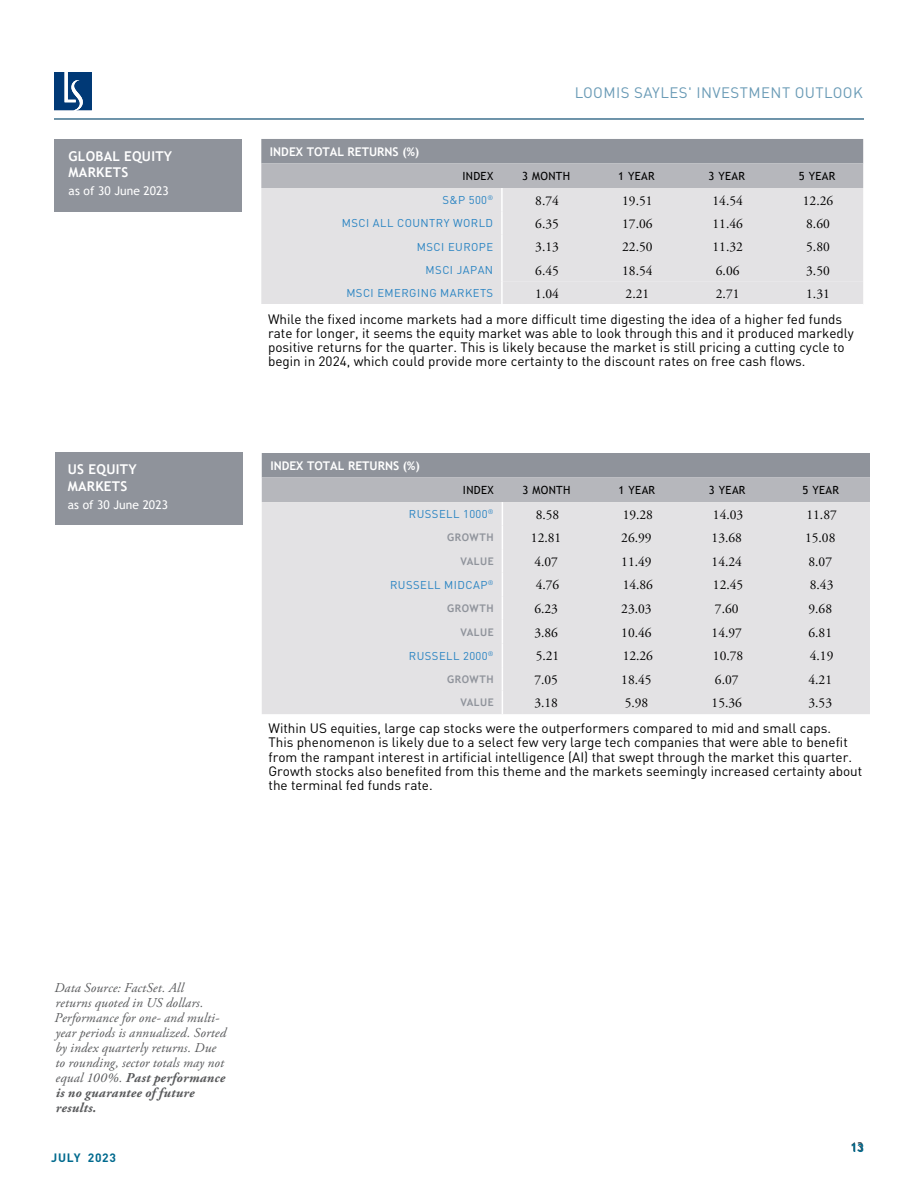
<style>
.page{position:relative;width:918px;height:1188px;background:#fff}
.page>*{position:absolute;margin:0;border:0;box-sizing:border-box;transform-origin:0 0}
.t1{font:15px "DINOT";letter-spacing:.03em;color:#6a9bb6}
.Description{font:13.5px/14.2px "DINOT";color:#000}
.Copy{font:13.5px "Adobe Garamond Pro";color:#000}
.Footnote{font:italic 13.5px/15px "Adobe Garamond Pro";letter-spacing:.015em;color:#58595b}
.t2{font:700 13.5px/16.5px "Trebuchet MS";letter-spacing:.02em;color:#fff}
.Header_-_Left_Column{font:700 12px "Trebuchet MS";color:#fff}
.Descriptor{font:12px "Trebuchet MS";letter-spacing:.01em;color:#fff}
.t3{font:700 12px "DINOT";letter-spacing:.065em;color:#006a8e}
.Copy_-_Left_Column{font:11.25px "DINOT";letter-spacing:.04em;color:#2883c2}
.SubHead{font:11.25px "Trebuchet MS";letter-spacing:.03em;color:#000}
.Copy_-_Left_Column-2{font:700 10.5px "Trebuchet MS";letter-spacing:.045em;color:#8f939b}
.s1{font-weight:700}
</style>
<div class="page">
<div style="left:54px;top:139px;width:187px;height:73px;background:#8f939b"></div>
<div style="left:55px;top:453px;width:187px;height:72px;background:#8f939b"></div>
<svg style="left:261px;top:139px;width:602px;height:49px;background:#a3a5ac"></svg>
<div style="left:261px;top:188px;width:602px;height:116px;background:#e3e2e4"></div>
<div style="left:503px;top:258px;width:360px;height:46px;background:#e3e2e4"></div>
<hr style="left:501px;top:188px;width:2px;height:23px;background:#fff">
<hr style="left:501px;top:211px;width:2px;height:24px;background:#fff">
<hr style="left:501px;top:235px;width:2px;height:23px;background:#fff">
<hr style="left:501px;top:258px;width:2px;height:23px;background:#fff">
<hr style="left:501px;top:281px;width:2px;height:24px;background:#fff">
<svg style="left:262px;top:453px;width:608px;height:261px;background:#d7d6d9"></svg>
<hr style="left:54px;top:118px;width:810px;height:2px;background:#6a9bb6">
<svg style="left:54px;top:72px;width:38px;height:38px"></svg>
<p class="t2" style="left:69px;top:148px;width:105px">GLOBAL EQUITY<br>MARKETS</p>
<p class="Descriptor" style="left:69px;top:183px;width:102px">as of 30 June 2023</p>
<p class="t2" style="left:68px;top:461px;width:70px">US EQUITY<br>MARKETS</p>
<p class="Descriptor" style="left:68px;top:497px;width:102px">as of 30 June 2023</p>
<p class="Header_-_Left_Column" style="left:270px;top:144px;width:151px">INDEX TOTAL RETURNS (%)</p>
<p class="t1" style="left:575px;top:83px;width:289px">LOOMIS SAYLES' INVESTMENT OUTLOOK</p>
<p class="SubHead" style="left:462px;top:169px;width:32px">INDEX</p>
<p class="SubHead" style="left:522px;top:169px;width:49px">3 MONTH</p>
<p class="SubHead" style="left:618px;top:169px;width:38px">1 YEAR</p>
<p class="SubHead" style="left:708px;top:169px;width:38px">3 YEAR</p>
<p class="SubHead" style="left:799px;top:169px;width:38px">5 YEAR</p>
<p class="Copy_-_Left_Column" style="left:443px;top:193px;width:52px">S&amp;P 500<sup>®</sup></p>
<p class="Copy" style="left:535px;top:192px;width:25px">8.74</p>
<p class="Copy" style="left:622px;top:192px;width:32px">19.51</p>
<p class="Copy" style="left:713px;top:192px;width:32px">14.54</p>
<p class="Copy" style="left:803px;top:192px;width:32px">12.26</p>
<p class="Copy_-_Left_Column" style="left:342px;top:216px;width:153px">MSCI ALL COUNTRY WORLD</p>
<p class="Copy" style="left:535px;top:215px;width:25px">6.35</p>
<p class="Copy" style="left:622px;top:215px;width:32px">17.06</p>
<p class="Copy" style="left:713px;top:215px;width:32px">11.46</p>
<p class="Copy" style="left:806px;top:215px;width:25px">8.60</p>
<p class="Copy_-_Left_Column" style="left:417px;top:240px;width:78px">MSCI EUROPE</p>
<p class="Copy" style="left:535px;top:239px;width:25px">3.13</p>
<p class="Copy" style="left:622px;top:239px;width:32px">22.50</p>
<p class="Copy" style="left:713px;top:239px;width:32px">11.32</p>
<p class="Copy" style="left:806px;top:239px;width:25px">5.80</p>
<p class="Copy_-_Left_Column" style="left:426px;top:263px;width:69px">MSCI JAPAN</p>
<p class="Copy" style="left:535px;top:262px;width:25px">6.45</p>
<p class="Copy" style="left:622px;top:262px;width:32px">18.54</p>
<p class="Copy" style="left:716px;top:262px;width:25px">6.06</p>
<p class="Copy" style="left:806px;top:262px;width:25px">3.50</p>
<p class="Copy_-_Left_Column" style="left:346px;top:286px;width:148px">MSCI EMERGING MARKETS</p>
<p class="Copy" style="left:535px;top:285px;width:25px">1.04</p>
<p class="Copy" style="left:626px;top:285px;width:25px">2.21</p>
<p class="Copy" style="left:716px;top:285px;width:25px">2.71</p>
<p class="Copy" style="left:806px;top:285px;width:25px">1.31</p>
<p class="Description" style="left:268px;top:311px;width:587px">While the fixed income markets had a more difficult time digesting the idea of a higher fed funds rate for longer, it seems the equity market was able to look through this and it produced markedly positive returns for the quarter. This is likely because the market is still pricing a cutting cycle to begin in 2024, which could provide more certainty to the discount rates on free cash flows.</p>
<p class="Header_-_Left_Column" style="left:270px;top:458px;width:151px">INDEX TOTAL RETURNS (%)</p>
<p class="SubHead" style="left:463px;top:483px;width:32px">INDEX</p>
<p class="SubHead" style="left:523px;top:483px;width:49px">3 MONTH</p>
<p class="SubHead" style="left:619px;top:483px;width:38px">1 YEAR</p>
<p class="SubHead" style="left:709px;top:483px;width:38px">3 YEAR</p>
<p class="SubHead" style="left:802px;top:483px;width:38px">5 YEAR</p>
<p class="Copy_-_Left_Column" style="left:409px;top:507px;width:86px">RUSSELL 1000<sup>®</sup></p>
<p class="Copy" style="left:536px;top:506px;width:25px">8.58</p>
<p class="Copy" style="left:623px;top:506px;width:32px">19.28</p>
<p class="Copy" style="left:713px;top:506px;width:32px">14.03</p>
<p class="Copy" style="left:806px;top:506px;width:32px">11.87</p>
<p class="Copy_-_Left_Column-2" style="left:447px;top:531px;width:48px">GROWTH</p>
<p class="Copy" style="left:531px;top:530px;width:32px">12.81</p>
<p class="Copy" style="left:621px;top:530px;width:32px">26.99</p>
<p class="Copy" style="left:712px;top:530px;width:32px">13.68</p>
<p class="Copy" style="left:805px;top:530px;width:32px">15.08</p>
<p class="Copy_-_Left_Column-2" style="left:460px;top:555px;width:35px">VALUE</p>
<p class="Copy" style="left:534px;top:553px;width:25px">4.07</p>
<p class="Copy" style="left:621px;top:553px;width:32px">11.49</p>
<p class="Copy" style="left:712px;top:553px;width:32px">14.24</p>
<p class="Copy" style="left:808px;top:553px;width:25px">8.07</p>
<p class="Copy_-_Left_Column" style="left:390px;top:578px;width:105px">RUSSELL MIDCAP<sup>®</sup></p>
<p class="Copy" style="left:536px;top:577px;width:25px">4.76</p>
<p class="Copy" style="left:623px;top:577px;width:32px">14.86</p>
<p class="Copy" style="left:713px;top:577px;width:32px">12.45</p>
<p class="Copy" style="left:810px;top:577px;width:25px">8.43</p>
<p class="Copy_-_Left_Column-2" style="left:447px;top:602px;width:48px">GROWTH</p>
<p class="Copy" style="left:534px;top:601px;width:25px">6.23</p>
<p class="Copy" style="left:621px;top:601px;width:32px">23.03</p>
<p class="Copy" style="left:715px;top:601px;width:25px">7.60</p>
<p class="Copy" style="left:808px;top:601px;width:25px">9.68</p>
<p class="Copy_-_Left_Column-2" style="left:460px;top:625px;width:35px">VALUE</p>
<p class="Copy" style="left:534px;top:624px;width:25px">3.86</p>
<p class="Copy" style="left:621px;top:624px;width:32px">10.46</p>
<p class="Copy" style="left:712px;top:624px;width:32px">14.97</p>
<p class="Copy" style="left:808px;top:624px;width:25px">6.81</p>
<p class="Copy_-_Left_Column" style="left:409px;top:648px;width:86px">RUSSELL 2000<sup>®</sup></p>
<p class="Copy" style="left:536px;top:648px;width:25px">5.21</p>
<p class="Copy" style="left:623px;top:648px;width:32px">12.26</p>
<p class="Copy" style="left:713px;top:648px;width:32px">10.78</p>
<p class="Copy" style="left:810px;top:648px;width:25px">4.19</p>
<p class="Copy_-_Left_Column-2" style="left:447px;top:672px;width:48px">GROWTH</p>
<p class="Copy" style="left:534px;top:671px;width:25px">7.05</p>
<p class="Copy" style="left:621px;top:671px;width:32px">18.45</p>
<p class="Copy" style="left:715px;top:671px;width:25px">6.07</p>
<p class="Copy" style="left:808px;top:671px;width:25px">4.21</p>
<p class="Copy_-_Left_Column-2" style="left:460px;top:696px;width:35px">VALUE</p>
<p class="Copy" style="left:534px;top:695px;width:25px">3.18</p>
<p class="Copy" style="left:625px;top:695px;width:25px">5.98</p>
<p class="Copy" style="left:712px;top:695px;width:32px">15.36</p>
<p class="Copy" style="left:808px;top:695px;width:25px">3.53</p>
<p class="Description" style="left:269px;top:721px;width:595px">Within US equities, large cap stocks were the outperformers compared to mid and small caps.<br>This phenomenon is likely due to a select few very large tech companies that were able to benefit from the rampant interest in artificial intelligence (AI) that swept through the market this quarter.<br>Growth stocks also benefited from this theme and the markets seemingly increased certainty about the terminal fed funds rate.</p>
<p class="Footnote" style="left:54px;top:981px;width:173px">Data Source: FactSet. All<br>returns quoted in US dollars.<br>Performance for one- and multi&shy;year periods is annualized. Sorted by index quarterly returns. Due to rounding, sector totals may not equal 100%. <span class="s1">Past performance is no guarantee of future results.</span></p>
<p class="t3" style="left:51px;top:1150px;width:67px">JULY 2023</p>
<p class="t3" style="left:851px;top:1140px;width:15px">13</p>
</div>
